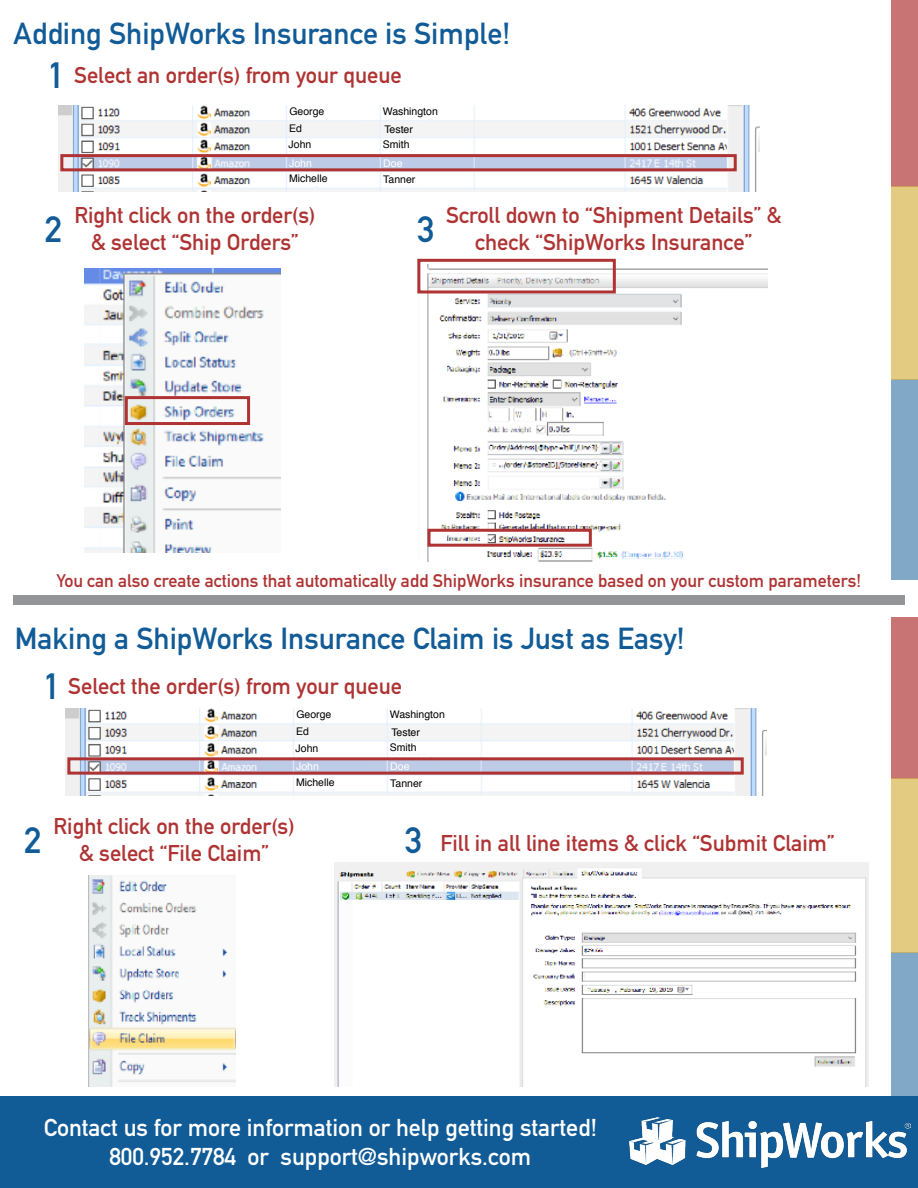
<style>
.page{position:relative;width:918px;height:1188px;background:#fff}
.page>*{position:absolute;margin:0;border:0;box-sizing:border-box;transform-origin:0 0}
.t1{font:700 36px "DIN Alternate";color:#115b97}
.t2{font:700 30px "DIN Alternate";color:#115b97}
.t3{font:700 24px/28.8px "DIN Alternate";color:#fff;text-align:center}
.t4{font:700 22.5px/27px "DIN Alternate";color:#af3333;text-align:center}
.t5{font:700 18px "DIN Alternate";color:#af3333}
.t6{font:10.5px "Helvetica";color:#000}
.t7{font:10.5px "Helvetica";color:#fff}
.s1{font-size:36px;color:#115b97}
</style>
<div class="page">
<div style="left:891px;top:0;width:27px;height:186px;background:#c87474"></div>
<div style="left:891px;top:380px;width:27px;height:200px;background:#81a8c7"></div>
<div style="left:891px;top:186px;width:27px;height:194px;background:#e4cb82"></div>
<div style="left:0;top:1097px;width:918px;height:91px;background:#115b97"></div>
<img style="left:629px;top:1117px;width:282px;height:50px">
<div style="left:891px;top:618px;width:27px;height:161px;background:#c87474"></div>
<div style="left:891px;top:953px;width:27px;height:144px;background:#81a8c7"></div>
<div style="left:891px;top:778px;width:27px;height:175px;background:#e4cb82"></div>
<div style="left:14px;top:596px;width:891px;height:9px;background:#939598"></div>
<img style="left:85px;top:269px;width:195px;height:283px">
<div style="left:125px;top:396px;width:125px;height:29px;border:3px solid #af3333"></div>
<img style="left:58px;top:106px;width:702px;height:86px">
<img style="left:419px;top:264px;width:348px;height:298px">
<div style="left:417px;top:259px;width:199px;height:34px;border:3px solid #af3333"></div>
<div style="left:428px;top:529px;width:164px;height:18px;border:3px solid #af3333"></div>
<div style="left:289px;top:159px;width:79px;height:10px;background:#becbe7"></div>
<div style="left:383px;top:159px;width:79px;height:11px;background:#becbe7"></div>
<div style="left:384px;top:125px;width:79px;height:10px;background:#f4f4f4"></div>
<div style="left:289px;top:124px;width:78px;height:11px;background:#f4f4f4"></div>
<div style="left:289px;top:107px;width:79px;height:11px;background:#fff"></div>
<div style="left:383px;top:107px;width:78px;height:11px;background:#fff"></div>
<div style="left:289px;top:141px;width:78px;height:10px;background:#fff"></div>
<div style="left:383px;top:140px;width:78px;height:11px;background:#fff"></div>
<div style="left:60px;top:154px;width:677px;height:17px;border:3px solid #af3333"></div>
<div style="left:289px;top:174px;width:78px;height:12px;background:#fff"></div>
<div style="left:383px;top:176px;width:80px;height:10px;background:#fff"></div>
<img style="left:65px;top:709px;width:702px;height:86px">
<div style="left:296px;top:762px;width:79px;height:10px;background:#becbe7"></div>
<div style="left:390px;top:762px;width:79px;height:11px;background:#becbe7"></div>
<div style="left:391px;top:728px;width:79px;height:11px;background:#f4f4f4"></div>
<div style="left:296px;top:727px;width:78px;height:11px;background:#f4f4f4"></div>
<div style="left:296px;top:710px;width:79px;height:11px;background:#fff"></div>
<div style="left:390px;top:710px;width:78px;height:11px;background:#fff"></div>
<div style="left:296px;top:744px;width:78px;height:11px;background:#fff"></div>
<div style="left:390px;top:744px;width:78px;height:10px;background:#fff"></div>
<div style="left:67px;top:757px;width:677px;height:18px;border:3px solid #af3333"></div>
<div style="left:296px;top:778px;width:78px;height:12px;background:#fff"></div>
<div style="left:390px;top:779px;width:80px;height:11px;background:#fff"></div>
<img style="left:88px;top:875px;width:147px;height:212px">
<img style="left:335px;top:862px;width:533px;height:225px">
<h2 class="t2" style="left:14px;top:10px;width:498px">Adding ShipWorks Insurance is Simple!</h2>
<p class="t4" style="left:48px;top:60px;width:355px"><span class="s1">1</span> Select an order(s) from your queue</p>
<p class="t6" style="left:289px;top:103px;width:37px">George</p>
<p class="t6" style="left:383px;top:103px;width:57px">Washington</p>
<p class="t6" style="left:289px;top:137px;width:24px">John</p>
<p class="t6" style="left:383px;top:136px;width:28px">Smith</p>
<p class="t6" style="left:289px;top:171px;width:40px">Michelle</p>
<p class="t6" style="left:383px;top:172px;width:34px">Tanner</p>
<p class="t6" style="left:289px;top:120px;width:14px">Ed</p>
<p class="t6" style="left:384px;top:121px;width:30px">Tester</p>
<p class="t7" style="left:289px;top:155px;width:24px">John</p>
<p class="t7" style="left:383px;top:155px;width:21px">Doe</p>
<h1 class="t1" style="left:45px;top:202px;width:19px">2</h1>
<p class="t4" style="left:74px;top:201px;width:243px">Right click on the order(s) &amp; select “Ship Orders”</p>
<h1 class="t1" style="left:417px;top:202px;width:19px">3</h1>
<p class="t4" style="left:446px;top:201px;width:337px">Scroll down to “Shipment Details” &amp; check “ShipWorks Insurance”</p>
<p class="t5" style="left:57px;top:567px;width:806px">You can also create actions that automatically add ShipWorks insurance based on your custom parameters!</p>
<h2 class="t2" style="left:15px;top:615px;width:671px">Making a ShipWorks Insurance Claim is Just as Easy!</h2>
<p class="t4" style="left:44px;top:671px;width:360px"><span class="s1">1</span> Select the order(s) from your queue</p>
<p class="t6" style="left:296px;top:706px;width:37px">George</p>
<p class="t6" style="left:390px;top:706px;width:57px">Washington</p>
<p class="t6" style="left:296px;top:740px;width:24px">John</p>
<p class="t6" style="left:390px;top:740px;width:28px">Smith</p>
<p class="t6" style="left:296px;top:774px;width:40px">Michelle</p>
<p class="t6" style="left:390px;top:775px;width:34px">Tanner</p>
<p class="t6" style="left:296px;top:723px;width:14px">Ed</p>
<p class="t6" style="left:391px;top:724px;width:30px">Tester</p>
<p class="t7" style="left:296px;top:758px;width:24px">John</p>
<p class="t7" style="left:390px;top:758px;width:21px">Doe</p>
<h1 class="t1" style="left:24px;top:813px;width:19px">2</h1>
<p class="t4" style="left:54px;top:811px;width:243px">Right click on the order(s) &amp; select “File Claim”</p>
<p class="t4" style="left:405px;top:828px;width:431px"><span class="s1">3</span> Fill in all line items &amp; click “Submit Claim”</p>
<p class="t3" style="left:44px;top:1112px;width:555px">Contact us for more information or help getting started!<br>800.952.7784 or support@shipworks.com</p>
</div>
